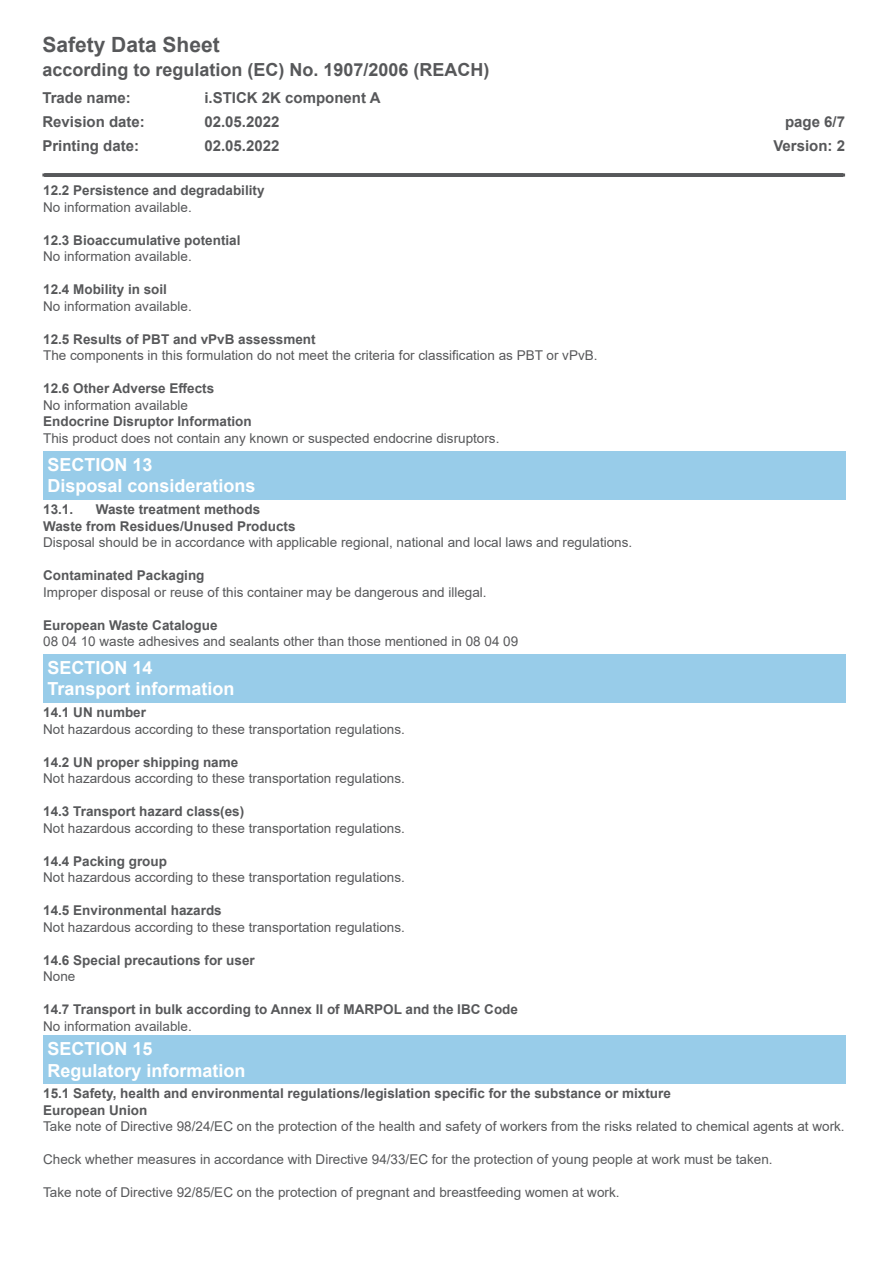
<style>
.page{position:relative;width:893px;height:1263px;background:#fff}
.page>*{position:absolute;margin:0;border:0;box-sizing:border-box;transform-origin:0 0}
.t1{font:700 21px "Arial";color:#57585a}
.t2{font:700 18px/21.6px "Arial";color:#fff}
.t3{font:700 18px "Arial";color:#57585a}
.t4{font:700 15px/24px "Arial";color:#57585a}
.t5{font:13.5px "Arial";color:#57585a}
.t6{font:700 13.5px/16.5px "Arial";color:#57585a}
</style>
<div class="page">
<hr style="left:44px;top:173px;width:800px;height:4px;background:#57585a">
<div style="left:43px;top:654px;width:803px;height:49px;background:#98cce9"></div>
<div style="left:43px;top:1035px;width:803px;height:49px;background:#98cce9"></div>
<div style="left:43px;top:451px;width:803px;height:49px;background:#98cce9"></div>
<h1 class="t1" style="left:42px;top:30px;width:179px">Safety Data Sheet</h1>
<h2 class="t3" style="left:42px;top:57px;width:449px">according to regulation (EC) No. 1907/2006 (REACH)</h2>
<p class="t4" style="left:42px;top:86px;width:104px">Trade name:<br>Revision date:</p>
<p class="t4" style="left:204px;top:86px;width:178px">i.STICK 2K component A<br>02.05.2022<br>02.05.2022</p>
<p class="t4" style="left:42px;top:134px;width:98px">Printing date:</p>
<p class="t6" style="left:43px;top:182px;width:223px">12.2 Persistence and degradability</p>
<p class="t5" style="left:43px;top:198px;width:150px">No information available.</p>
<p class="t6" style="left:43px;top:232px;width:199px">12.3 Bioaccumulative potential</p>
<p class="t5" style="left:43px;top:247px;width:150px">No information available.</p>
<p class="t6" style="left:43px;top:281px;width:125px">12.4 Mobility in soil</p>
<p class="t5" style="left:43px;top:297px;width:150px">No information available.</p>
<p class="t6" style="left:43px;top:331px;width:274px">12.5 Results of PBT and vPvB assessment</p>
<p class="t5" style="left:43px;top:346px;width:556px">The components in this formulation do not meet the criteria for classification as PBT or vPvB.</p>
<p class="t6" style="left:43px;top:380px;width:172px">12.6 Other Adverse Effects</p>
<p class="t5" style="left:43px;top:396px;width:146px">No information available</p>
<p class="t6" style="left:43px;top:413px;width:210px">Endocrine Disruptor Information</p>
<p class="t5" style="left:43px;top:429px;width:458px">This product does not contain any known or suspected endocrine disruptors.</p>
<h2 class="t2" style="left:47px;top:454px;width:210px">SECTION 13<br>Disposal considerations</h2>
<p class="t6" style="left:43px;top:501px;width:32px">13.1.</p>
<p class="t6" style="left:43px;top:501px;width:254px;text-indent:53px">Waste treatment methods<br>Waste from Residues/Unused Products</p>
<p class="t5" style="left:43px;top:533px;width:591px">Disposal should be in accordance with applicable regional, national and local laws and regulations.</p>
<p class="t6" style="left:43px;top:567px;width:163px">Contaminated Packaging</p>
<p class="t5" style="left:43px;top:582px;width:445px">Improper disposal or reuse of this container may be dangerous and illegal.</p>
<p class="t6" style="left:43px;top:617px;width:176px">European Waste Catalogue</p>
<p class="t5" style="left:43px;top:632px;width:477px">08 04 10 waste adhesives and sealants other than those mentioned in 08 04 09</p>
<p class="t4" style="left:785px;top:110px;width:62px">page 6/7</p>
<p class="t4" style="left:773px;top:134px;width:73px">Version: 2</p>
<h2 class="t2" style="left:47px;top:657px;width:189px">SECTION 14<br>Transport information</h2>
<p class="t6" style="left:43px;top:704px;width:104px">14.1 UN number</p>
<p class="t5" style="left:43px;top:720px;width:363px">Not hazardous according to these transportation regulations.</p>
<p class="t6" style="left:43px;top:754px;width:197px">14.2 UN proper shipping name</p>
<p class="t5" style="left:43px;top:769px;width:363px">Not hazardous according to these transportation regulations.</p>
<p class="t6" style="left:43px;top:803px;width:203px">14.3 Transport hazard class(es)</p>
<p class="t5" style="left:43px;top:819px;width:363px">Not hazardous according to these transportation regulations.</p>
<p class="t6" style="left:43px;top:853px;width:125px">14.4 Packing group</p>
<p class="t5" style="left:43px;top:868px;width:363px">Not hazardous according to these transportation regulations.</p>
<p class="t6" style="left:43px;top:902px;width:180px">14.5 Environmental hazards</p>
<p class="t5" style="left:43px;top:918px;width:363px">Not hazardous according to these transportation regulations.</p>
<p class="t6" style="left:43px;top:952px;width:213px">14.6 Special precautions for user</p>
<p class="t5" style="left:43px;top:967px;width:34px">None</p>
<p class="t6" style="left:43px;top:1001px;width:476px">14.7 Transport in bulk according to Annex II of MARPOL and the IBC Code</p>
<p class="t5" style="left:43px;top:1017px;width:150px">No information available.</p>
<h2 class="t2" style="left:47px;top:1038px;width:200px">SECTION 15<br>Regulatory information</h2>
<p class="t6" style="left:43px;top:1085px;width:629px">15.1 Safety, health and environmental regulations/legislation specific for the substance or mixture<br>European Union</p>
<p class="t5" style="left:43px;top:1117px;width:803px">Take note of Directive 98/24/EC on the protection of the health and safety of workers from the risks related to chemical agents at work.</p>
<p class="t5" style="left:43px;top:1150px;width:731px">Check whether measures in accordance with Directive 94/33/EC for the protection of young people at work must be taken.</p>
<p class="t5" style="left:43px;top:1183px;width:578px">Take note of Directive 92/85/EC on the protection of pregnant and breastfeeding women at work.</p>
</div>
